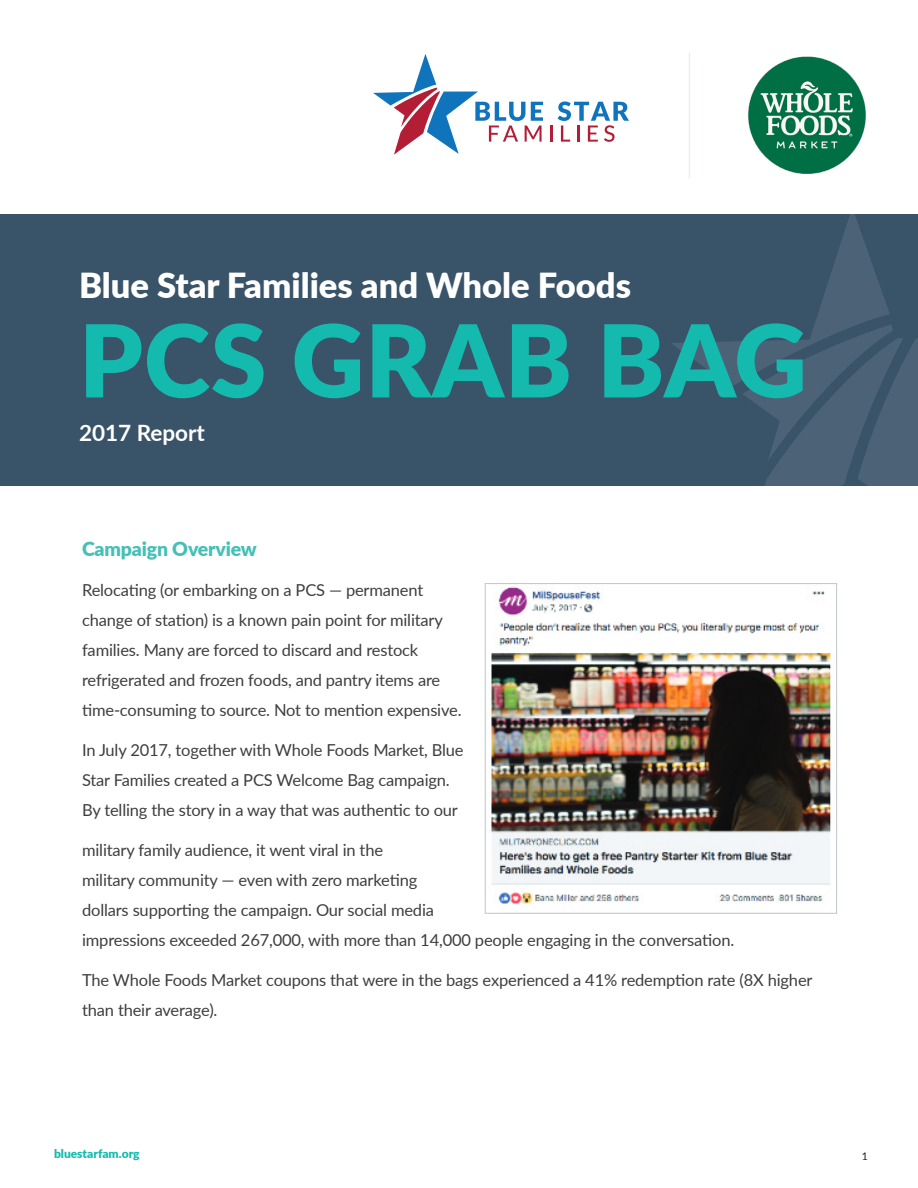
<style>
.page{position:relative;width:918px;height:1188px;background:#fff}
.page>*{position:absolute;margin:0;border:0;box-sizing:border-box;transform-origin:0 0}
.t1{font:900 100.5px "Lato";letter-spacing:.01em;color:#15baaf}
.t2{font:900 34.5px "Lato";color:#fff}
.t3{font:700 22.5px "Lato";color:#fff}
.t4{font:900 19.5px "Lato";letter-spacing:-.01em;color:#45c0b6}
.t5{font:16.5px/30px "Lato";letter-spacing:-.01em;color:#3e3e3f}
.t6{font:900 12px "Lato";color:#15baaf}
.t7{font:10.5px "Lato";color:#231f20}
</style>
<div class="page">
<div style="left:0;top:215px;width:918px;height:271px;background:#395369"></div>
<img style="left:748px;top:56px;width:118px;height:118px">
<svg style="left:373px;top:54px;width:170px;height:101px"></svg>
<svg style="left:550px;top:126px;width:2px;height:16px"></svg>
<svg style="left:558px;top:101px;width:71px;height:41px"></svg>
<hr style="left:689px;top:53px;width:1px;height:125px;background:#e6e7e9">
<svg style="left:672px;top:215px;width:246px;height:271px"></svg>
<img style="left:488px;top:585px;width:347px;height:319px">
<div style="left:485px;top:583px;width:352px;height:331px;border:1px solid #c0c6ce"></div>
<p class="t2" style="left:79px;top:260px;width:553px">Blue Star Families and Whole Foods</p>
<p class="t1" style="left:79px;top:285px;width:729px">PCS GRAB BAG</p>
<p class="t3" style="left:79px;top:416px;width:127px">2017 Report</p>
<p class="t4" style="left:82px;top:534px;width:176px">Campaign Overview</p>
<p class="t5" style="left:82px;top:574px;width:381px">Relocating (or embarking on a PCS — permanent change of station) is a known pain point for military families. Many are forced to discard and restock refrigerated and frozen foods, and pantry items are time-consuming to source. Not to mention expensive.</p>
<p class="t5" style="left:82px;top:734px;width:383px">In July 2017, together with Whole Foods Market, Blue<br>Star Families created a PCS Welcome Bag campaign.<br>By telling the story in a way that was authentic to our</p>
<p class="t5" style="left:82px;top:834px;width:654px">military family audience, it went viral in the<br>military community — even with zero marketing<br>dollars supporting the campaign. Our social media<br>impressions exceeded 267,000, with more than 14,000 people engaging in the conversation.</p>
<p class="t5" style="left:82px;top:964px;width:732px">The Whole Foods Market coupons that were in the bags experienced a 41% redemption rate (8X higher than their average).</p>
<p class="t6" style="left:54px;top:1144px;width:87px">bluestarfam.org</p>
<p class="t7" style="left:862px;top:1149px;width:8px">1</p>
</div>
